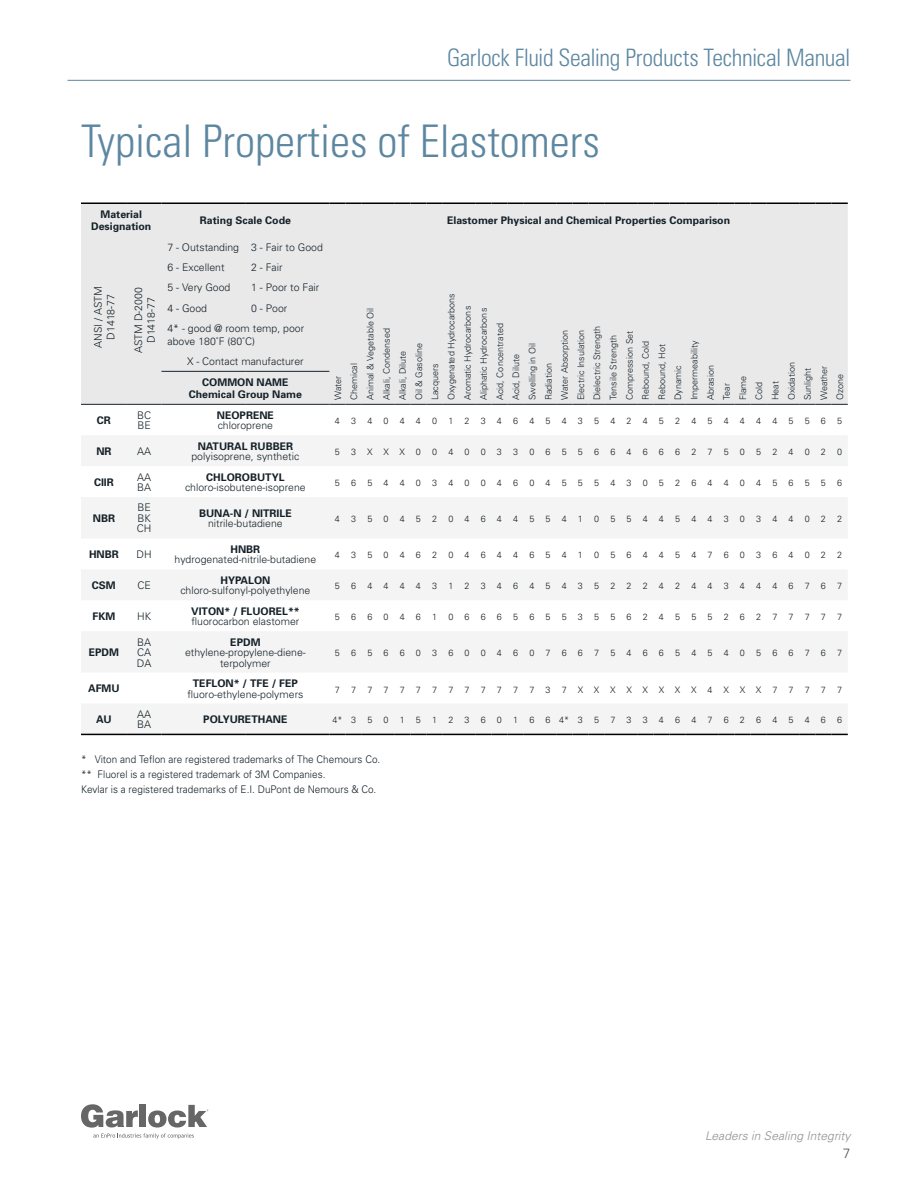
<style>
.page{position:relative;width:918px;height:1188px;background:#fff}
.page>*{position:absolute;margin:0;border:0;box-sizing:border-box;transform-origin:0 0}
.t1{font:300 condensed 45px "Univers";color:#5d87a1}
.t2{font:300 condensed 24px "Univers";letter-spacing:-.02em;color:#5d87a1}
.t3{font:300 13.5px "Univers";color:#54534a}
.t4{font:italic 300 12px "Univers";letter-spacing:.01em;color:#919195}
.t5{font:300 10.5px/10.5px "Univers";color:#152128}
.t6{font:700 10.5px/12.6px "Univers";color:#152128;text-align:center}
.t7{font:300 10.5px/14.7px "Univers";color:#152128;scale:.95 1}
.t8{font:300 9px/16.2px "Univers";color:#152128}
.t9{font:300 9px "Univers";letter-spacing:1.245em;color:#152128}
</style>
<div class="page">
<hr style="left:68px;top:80px;width:782px;height:1px;background:#5d87a1">
<svg style="left:81px;top:1104px;width:127px;height:35px"></svg>
<div style="left:81px;top:204px;width:767px;height:200px;background:#e9e9ea"></div>
<svg style="left:81px;top:436px;width:767px;height:298px;fill:#f4f4f4"></svg>
<hr style="left:81px;top:202px;width:46px;height:2px;background:#000">
<hr style="left:127px;top:202px;width:34px;height:2px;background:#000">
<hr style="left:161px;top:202px;width:84px;height:2px;background:#000">
<hr style="left:245px;top:202px;width:84px;height:2px;background:#000">
<svg style="left:329px;top:202px;width:519px;height:2px"></svg>
<hr style="left:81px;top:404px;width:46px;height:1px;background:#152128">
<hr style="left:127px;top:404px;width:34px;height:1px;background:#152128">
<hr style="left:161px;top:404px;width:84px;height:1px;background:#152128">
<hr style="left:245px;top:404px;width:84px;height:1px;background:#152128">
<svg style="left:329px;top:404px;width:519px;height:1px"></svg>
<hr style="left:161px;top:371px;width:84px;height:1px;background:#152128">
<hr style="left:245px;top:371px;width:84px;height:1px;background:#152128">
<hr style="left:81px;top:734px;width:46px;height:1px;background:#000">
<hr style="left:127px;top:734px;width:34px;height:1px;background:#000">
<hr style="left:161px;top:734px;width:84px;height:1px;background:#000">
<hr style="left:245px;top:734px;width:84px;height:1px;background:#000">
<svg style="left:329px;top:734px;width:519px;height:1px"></svg>
<h2 class="t2" style="left:447px;top:44px;width:405px">Garlock Fluid Sealing Products Technical Manual</h2>
<h1 class="t1" style="left:81px;top:115px;width:520px">Typical Properties of Elastomers</h1>
<p class="t6" style="left:91px;top:207px;width:62px">Material<br>Designation</p>
<p class="t6" style="left:200px;top:214px;width:93px">Rating Scale Code</p>
<p class="t6" style="left:447px;top:214px;width:284px">Elastomer Physical and Chemical Properties Comparison</p>
<p class="t5" style="left:92px;top:348px;width:63px;line-height:12.6px;text-align:center;rotate:-90deg">ANSI / ASTM<br>D1418-77</p>
<p class="t5" style="left:132px;top:353px;width:67px;line-height:12.6px;text-align:center;rotate:-90deg">ASTM D-2000<br>D1418-77</p>
<p class="t5" style="left:167px;top:241px;width:157px">7 - Outstanding 3 - Fair to Good</p>
<p class="t5" style="left:167px;top:262px;width:59px">6 - Excellent</p>
<p class="t5" style="left:251px;top:262px;width:33px">2 - Fair</p>
<p class="t5" style="left:167px;top:282px;width:65px">5 - Very Good</p>
<p class="t5" style="left:251px;top:282px;width:70px">1 - Poor to Fair</p>
<p class="t5" style="left:167px;top:303px;width:41px">4 - Good</p>
<p class="t5" style="left:167px;top:298px;width:138px;line-height:20.4px;text-indent:84px">0 - Poor<br>4* - good @ room temp, poor</p>
<p class="t5" style="left:187px;top:331px;width:118px;line-height:20.4px;text-indent:-20px">above 180˚F (80˚C)<br>X - Contact manufacturer</p>
<p class="t6" style="left:189px;top:375px;width:115px">COMMON NAME<br>Chemical Group Name</p>
<p class="t6" style="left:97px;top:414px;width:16px">CR</p>
<p class="t5" style="left:137px;top:409px;width:16px">BC<br>BE</p>
<p class="t6" style="left:217px;top:408px;width:59px">NEOPRENE</p>
<p class="t5" style="left:218px;top:420px;width:57px">chloroprene</p>
<p class="t6" style="left:96px;top:444px;width:17px">NR</p>
<p class="t5" style="left:137px;top:446px;width:16px">AA</p>
<p class="t6" style="left:198px;top:439px;width:97px">NATURAL RUBBER</p>
<p class="t5" style="left:191px;top:451px;width:109px">polyisoprene, synthetic</p>
<p class="t6" style="left:94px;top:475px;width:21px">CIIR</p>
<p class="t5" style="left:137px;top:471px;width:16px">AA<br>BA</p>
<p class="t6" style="left:206px;top:470px;width:80px">CHLOROBUTYL</p>
<p class="t5" style="left:185px;top:482px;width:122px">chloro-isobutene-isoprene</p>
<p class="t6" style="left:93px;top:512px;width:24px">NBR</p>
<p class="t5" style="left:137px;top:502px;width:16px;text-align:justify">BE BK CH</p>
<p class="t6" style="left:199px;top:506px;width:94px">BUNA-N / NITRILE</p>
<p class="t5" style="left:208px;top:518px;width:76px">nitrile-butadiene</p>
<p class="t6" style="left:89px;top:548px;width:31px">HNBR</p>
<p class="t5" style="left:137px;top:549px;width:17px">DH</p>
<p class="t6" style="left:231px;top:543px;width:31px">HNBR</p>
<p class="t5" style="left:175px;top:554px;width:143px">hydrogenated-nitrile-butadiene</p>
<p class="t6" style="left:92px;top:579px;width:25px">CSM</p>
<p class="t5" style="left:137px;top:580px;width:15px">CE</p>
<p class="t6" style="left:220px;top:573px;width:51px">HYPALON</p>
<p class="t5" style="left:180px;top:585px;width:132px">chloro-sulfonyl-polyethylene</p>
<p class="t6" style="left:93px;top:610px;width:24px">FKM</p>
<p class="t5" style="left:137px;top:611px;width:15px">HK</p>
<p class="t6" style="left:191px;top:604px;width:110px">VITON* / FLUOREL**</p>
<p class="t5" style="left:191px;top:616px;width:109px">fluorocarbon elastomer</p>
<p class="t8" style="left:330px;top:400px;width:108px;rotate:-90deg">Water<br>Chemical<br>Animal &amp; Vegetable Oil<br>Alkali, Condensed<br>Alkali, Dilute<br>Oil &amp; Gasoline<br>Lacquers<br>Oxygenated Hydrocarbons<br>Aromatic Hydrocarbons<br>Aliphatic Hydrocarbons<br>Acid, Concentrated<br>Acid, Dilute<br>Swelling in Oil<br>Radiation<br>Water Absorption<br>Electric Insulation<br>Dielectric Strength<br>Tensile Strength<br>Compression Set<br>Rebound, Cold<br>Rebound, Hot<br>Dynamic<br>Impermeability<br>Abrasion<br>Tear<br>Flame<br>Cold<br>Heat<br>Oxidation<br>Sunlight<br>Weather<br>Ozone</p>
<p class="t9" style="left:335px;top:416px;width:509px">43404401234645435424524544445565</p>
<p class="t9" style="left:335px;top:447px;width:509px">53XXX004003306556646662750524020</p>
<p class="t9" style="left:335px;top:477px;width:509px">56544034004604555430526440456556</p>
<p class="t9" style="left:335px;top:514px;width:509px">43504520464455410554454430344022</p>
<p class="t9" style="left:335px;top:550px;width:509px">43504620464465410564454760364022</p>
<p class="t9" style="left:335px;top:581px;width:509px">56444431234645435222424434446767</p>
<p class="t9" style="left:335px;top:612px;width:509px">56604610666565535562455526277777</p>
<p class="t6" style="left:89px;top:646px;width:32px">EPDM</p>
<p class="t5" style="left:137px;top:636px;width:16px;text-align:justify">BA CA DA</p>
<p class="t6" style="left:230px;top:635px;width:32px">EPDM</p>
<p class="t5" style="left:185px;top:647px;width:122px;text-align:center">ethylene-propylene-diene&shy;terpolymer</p>
<p class="t9" style="left:335px;top:648px;width:509px">56566036004607667546654540566767</p>
<p class="t6" style="left:88px;top:682px;width:33px">AFMU</p>
<p class="t6" style="left:193px;top:677px;width:107px">TEFLON* / TFE / FEP</p>
<p class="t5" style="left:187px;top:688px;width:118px">fluoro-ethylene-polymers</p>
<p class="t9" style="left:335px;top:684px;width:509px">777777777777737XXXXXXXX4XXX77777</p>
<p class="t6" style="left:96px;top:713px;width:17px">AU</p>
<p class="t5" style="left:137px;top:709px;width:16px">AA<br>BA</p>
<p class="t6" style="left:203px;top:713px;width:86px">POLYURETHANE</p>
<p class="t9" style="left:332px;top:715px;width:511px">4*35015123601664*35733464762645466</p>
<p class="t7" style="left:81px;top:752px;width:317px">* Viton and Teflon are registered trademarks of The Chemours Co. ** Fluorel is a registered trademark of 3M Companies.<br>Kevlar is a registered trademarks of E.I. DuPont de Nemours &amp; Co.</p>
<p class="t4" style="left:705px;top:1129px;width:147px">Leaders in Sealing Integrity</p>
<p class="t3" style="left:843px;top:1145px;width:9px">7</p>
</div>
